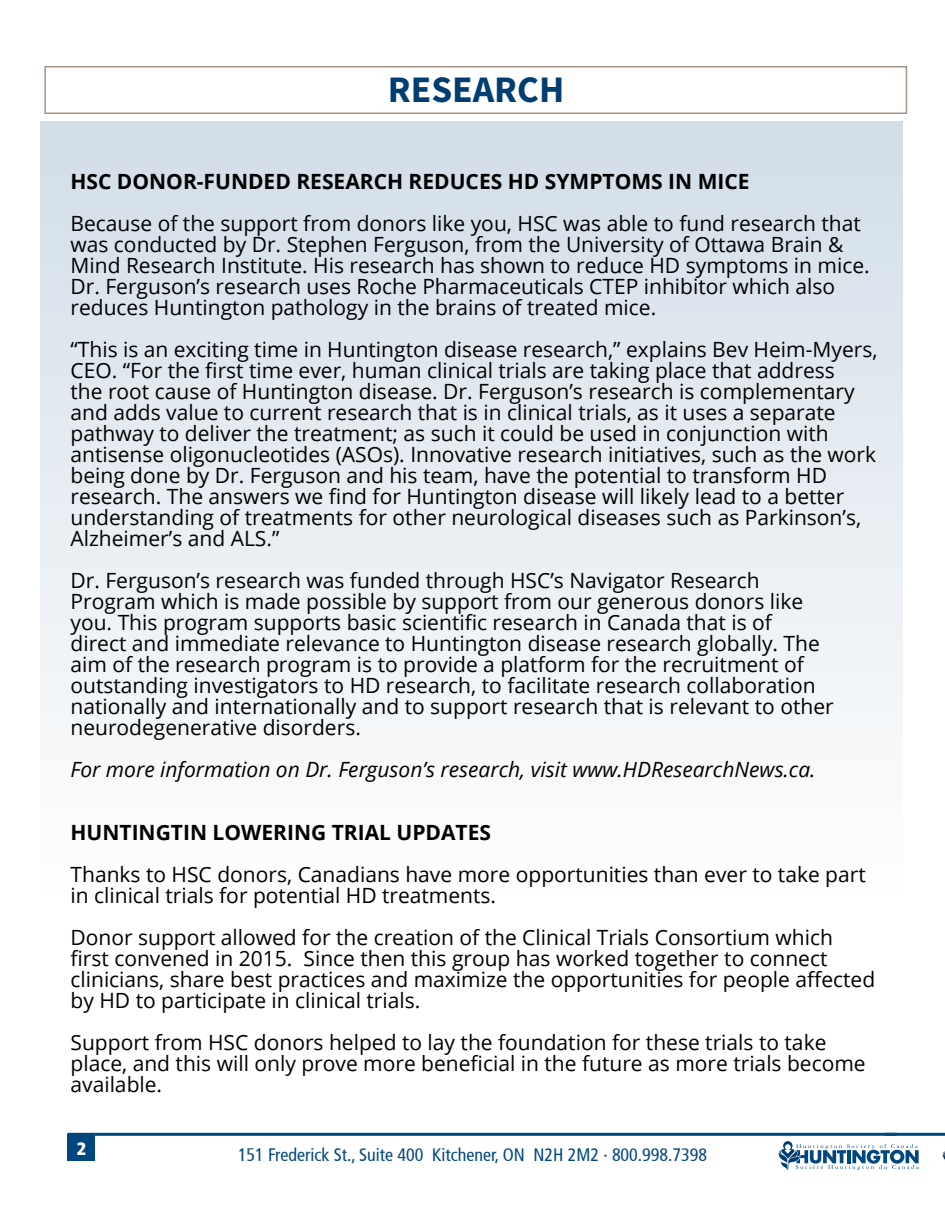
<style>
.page{position:relative;width:945px;height:1215px;background:#fff}
.page>*{position:absolute;margin:0;border:0;box-sizing:border-box;transform-origin:0 0}
.t1{font:700 37.5px "Source Sans Pro";color:#003d71}
.t2{font:21px/21px "Open Sans";color:#000}
.t3{font:700 21px "Open Sans";color:#000}
.t4{font:italic 21px "Open Sans";color:#000}
.t5{font:condensed 18px "Frutiger";color:#00467f}
.t6{font:900 condensed 18px "Frutiger";color:#fff}
</style>
<div class="page">
<hr style="left:68px;top:1133px;width:829px;height:3px;background:#00467f">
<hr style="left:885px;top:1133px;width:60px;height:3px;background:#00467f">
<div style="left:40px;top:122px;width:863px;height:1006px;background:linear-gradient(to bottom,#d4dfe8,#fff)"></div>
<div style="left:68px;top:1134px;width:27px;height:26px;background:#00467f"></div>
<div style="left:44px;top:66px;width:863px;height:48px;border:2px solid #a79383"></div>
<svg style="left:778px;top:1141px;width:141px;height:29px"></svg>
<svg style="left:943px;top:1151px;width:2px;height:9px"></svg>
<p class="t1" style="left:388px;top:64px;width:178px">RESEARCH</p>
<p class="t3" style="left:70px;top:166px;width:681px">HSC DONOR-FUNDED RESEARCH REDUCES HD SYMPTOMS IN MICE</p>
<p class="t2" style="left:70px;top:212px;width:801px">Because of the support from donors like you, HSC was able to fund research that was conducted by Dr. Stephen Ferguson, from the University of Ottawa Brain &amp; Mind Research Institute. His research has shown to reduce HD symptoms in mice.<br>Dr. Ferguson’s research uses Roche Pharmaceuticals CTEP inhibitor which also reduces Huntington pathology in the brains of treated mice.</p>
<p class="t2" style="left:70px;top:338px;width:809px">“This is an exciting time in Huntington disease research,” explains Bev Heim-Myers, CEO. “For the first time ever, human clinical trials are taking place that address<br>the root cause of Huntington disease. Dr. Ferguson’s research is complementary and adds value to current research that is in clinical trials, as it uses a separate pathway to deliver the treatment; as such it could be used in conjunction with antisense oligonucleotides (ASOs). Innovative research initiatives, such as the work being done by Dr. Ferguson and his team, have the potential to transform HD research. The answers we find for Huntington disease will likely lead to a better understanding of treatments for other neurological diseases such as Parkinson’s, Alzheimer’s and ALS.”</p>
<p class="t2" style="left:70px;top:569px;width:765px">Dr. Ferguson’s research was funded through HSC’s Navigator Research Program which is made possible by support from our generous donors like you. This program supports basic scientific research in Canada that is of<br>direct and immediate relevance to Huntington disease research globally. The aim of the research program is to provide a platform for the recruitment of outstanding investigators to HD research, to facilitate research collaboration nationally and internationally and to support research that is relevant to other neurodegenerative disorders.</p>
<p class="t4" style="left:70px;top:755px;width:747px">For more information on Dr. Ferguson’s research, visit www.HDResearchNews.ca.</p>
<p class="t3" style="left:70px;top:817px;width:422px">HUNTINGTIN LOWERING TRIAL UPDATES</p>
<p class="t2" style="left:70px;top:863px;width:797px">Thanks to HSC donors, Canadians have more opportunities than ever to take part in clinical trials for potential HD treatments.</p>
<p class="t2" style="left:70px;top:926px;width:806px">Donor support allowed for the creation of the Clinical Trials Consortium which first convened in 2015. Since then this group has worked together to connect clinicians, share best practices and maximize the opportunities for people affected by HD to participate in clinical trials.</p>
<p class="t2" style="left:70px;top:1031px;width:797px">Support from HSC donors helped to lay the foundation for these trials to take place, and this will only prove more beneficial in the future as more trials become available.</p>
<p class="t6" style="left:77px;top:1137px;width:11px">2</p>
<p class="t5" style="left:238px;top:1144px;width:471px">151 Frederick St., Suite 400 Kitchener, ON N2H 2M2 ∙ 800.998.7398</p>
</div>
